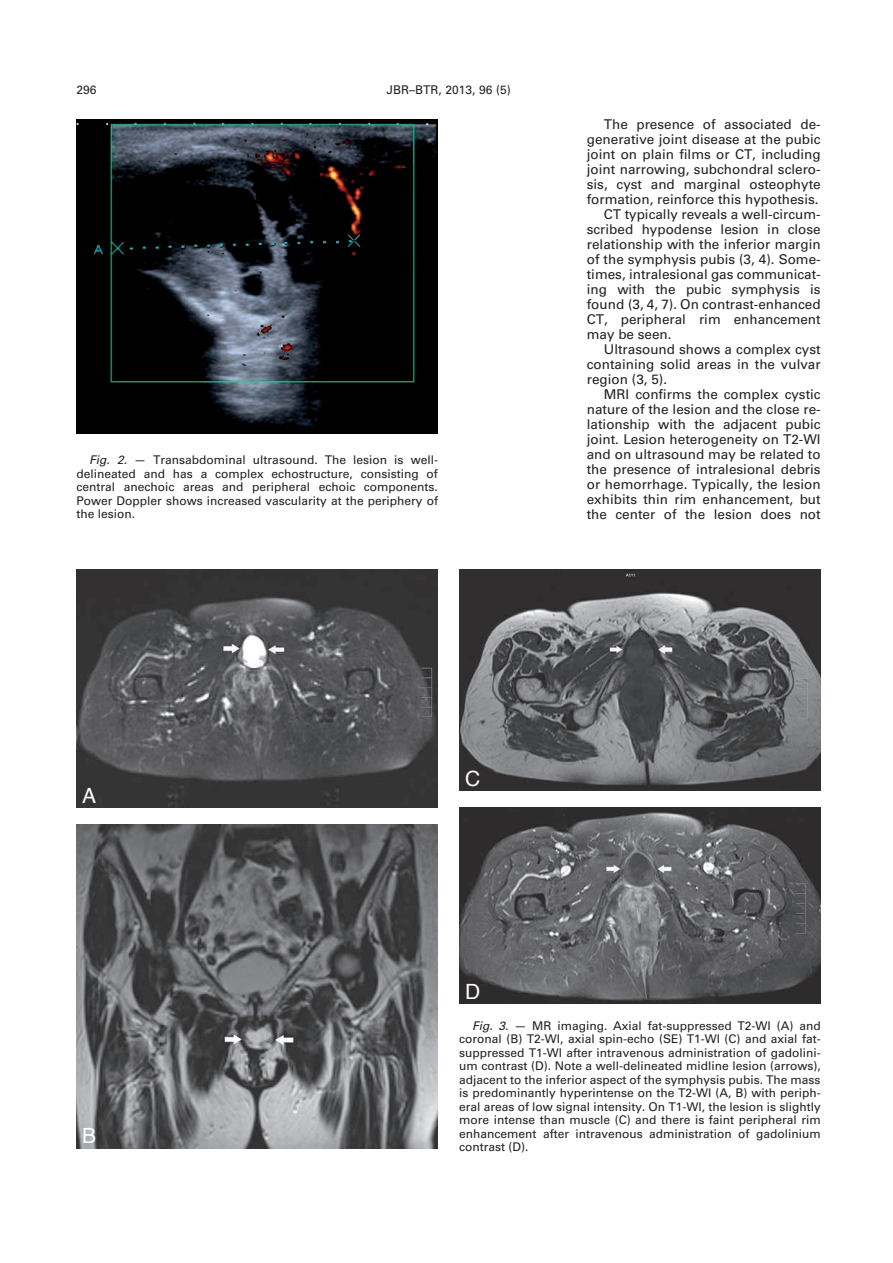
<style>
.page{position:relative;width:893px;height:1263px;background:#fff}
.page>*{position:absolute;margin:0;border:0;box-sizing:border-box;transform-origin:0 0}
.t1{font:21px "Helvetica";color:#fff}
.t2{font:13.5px "Univers";color:#231f20}
.t3{font:12px/13.5px "Univers";color:#231f20;text-align:justify}
.t4{font:12px "Univers";color:#231f20}
.s1{font-style:italic}
</style>
<div class="page">
<img style="left:77px;top:119px;width:361px;height:315px">
<img style="left:77px;top:570px;width:361px;height:238px">
<img style="left:77px;top:825px;width:361px;height:323px">
<img style="left:459px;top:570px;width:362px;height:221px">
<img style="left:459px;top:808px;width:362px;height:195px">
<p class="t3" style="left:77px;top:83px;width:22px">296</p>
<p class="t4" style="left:386px;top:83px;width:126px">JBR–BTR, 2013, 96 (5)</p>
<p class="t3" style="left:77px;top:453px;width:363px;text-indent:13px"><span class="s1">Fig. 2.</span> — Transabdominal ultrasound. The lesion is well&shy;delineated and has a complex echostructure, consisting of central anechoic areas and peripheral echoic components.<br>Power Doppler shows increased vascularity at the periphery of the lesion.</p>
<p class="t2" style="left:604px;top:116px;width:218px">The presence of associated de-</p>
<p class="t2" style="left:587px;top:131px;width:235px">generative joint disease at the pubic</p>
<p class="t2" style="left:587px;top:146px;width:235px">joint on plain films or CT, including</p>
<p class="t2" style="left:587px;top:161px;width:235px">joint narrowing, subchondral sclero-</p>
<p class="t2" style="left:587px;top:176px;width:235px">sis, cyst and marginal osteophyte</p>
<p class="t2" style="left:587px;top:191px;width:233px">formation, reinforce this hypothesis.</p>
<p class="t2" style="left:604px;top:206px;width:218px">CT typically reveals a well-circum-</p>
<p class="t2" style="left:587px;top:221px;width:235px">scribed hypodense lesion in close</p>
<p class="t2" style="left:587px;top:236px;width:235px">relationship with the inferior margin</p>
<p class="t2" style="left:587px;top:251px;width:235px">of the symphysis pubis (3, 4). Some-</p>
<p class="t2" style="left:587px;top:266px;width:235px">times, intralesional gas communicat-</p>
<p class="t2" style="left:587px;top:281px;width:235px">ing with the pubic symphysis is</p>
<p class="t2" style="left:587px;top:296px;width:235px">found (3, 4, 7). On contrast-enhanced</p>
<p class="t2" style="left:587px;top:311px;width:235px">CT, peripheral rim enhancement</p>
<p class="t2" style="left:587px;top:326px;width:86px">may be seen.</p>
<p class="t2" style="left:604px;top:341px;width:218px">Ultrasound shows a complex cyst</p>
<p class="t2" style="left:587px;top:356px;width:235px">containing solid areas in the vulvar</p>
<p class="t2" style="left:587px;top:371px;width:82px">region (3, 5).</p>
<p class="t2" style="left:604px;top:386px;width:218px">MRI confirms the complex cystic</p>
<p class="t2" style="left:587px;top:401px;width:235px">nature of the lesion and the close re-</p>
<p class="t2" style="left:587px;top:416px;width:235px">lationship with the adjacent pubic</p>
<p class="t2" style="left:587px;top:431px;width:235px">joint. Lesion heterogeneity on T2-WI</p>
<p class="t2" style="left:587px;top:446px;width:235px">and on ultrasound may be related to</p>
<p class="t2" style="left:587px;top:461px;width:235px">the presence of intralesional debris</p>
<p class="t2" style="left:587px;top:476px;width:235px">or hemorrhage. Typically, the lesion</p>
<p class="t2" style="left:587px;top:491px;width:235px">exhibits thin rim enhancement, but</p>
<p class="t2" style="left:587px;top:506px;width:235px">the center of the lesion does not</p>
<h1 class="t1" style="left:82px;top:779px;width:16px">A</h1>
<h1 class="t1" style="left:465px;top:762px;width:17px">C</h1>
<h1 class="t1" style="left:465px;top:975px;width:17px">D</h1>
<h1 class="t1" style="left:82px;top:1120px;width:16px">B</h1>
<p class="t3" style="left:459px;top:1019px;width:363px;text-indent:13px"><span class="s1">Fig. 3.</span> — MR imaging. Axial fat-suppressed T2-WI (A) and coronal (B) T2-WI, axial spin-echo (SE) T1-WI (C) and axial fat&shy;suppressed T1-WI after intravenous administration of gadolini&shy;um contrast (D). Note a well-delineated midline lesion (arrows), adjacent to the inferior aspect of the symphysis pubis. The mass is predominantly hyperintense on the T2-WI (A, B) with periph&shy;eral areas of low signal intensity. On T1-WI, the lesion is slightly more intense than muscle (C) and there is faint peripheral rim enhancement after intravenous administration of gadolinium contrast (D).</p>
</div>
